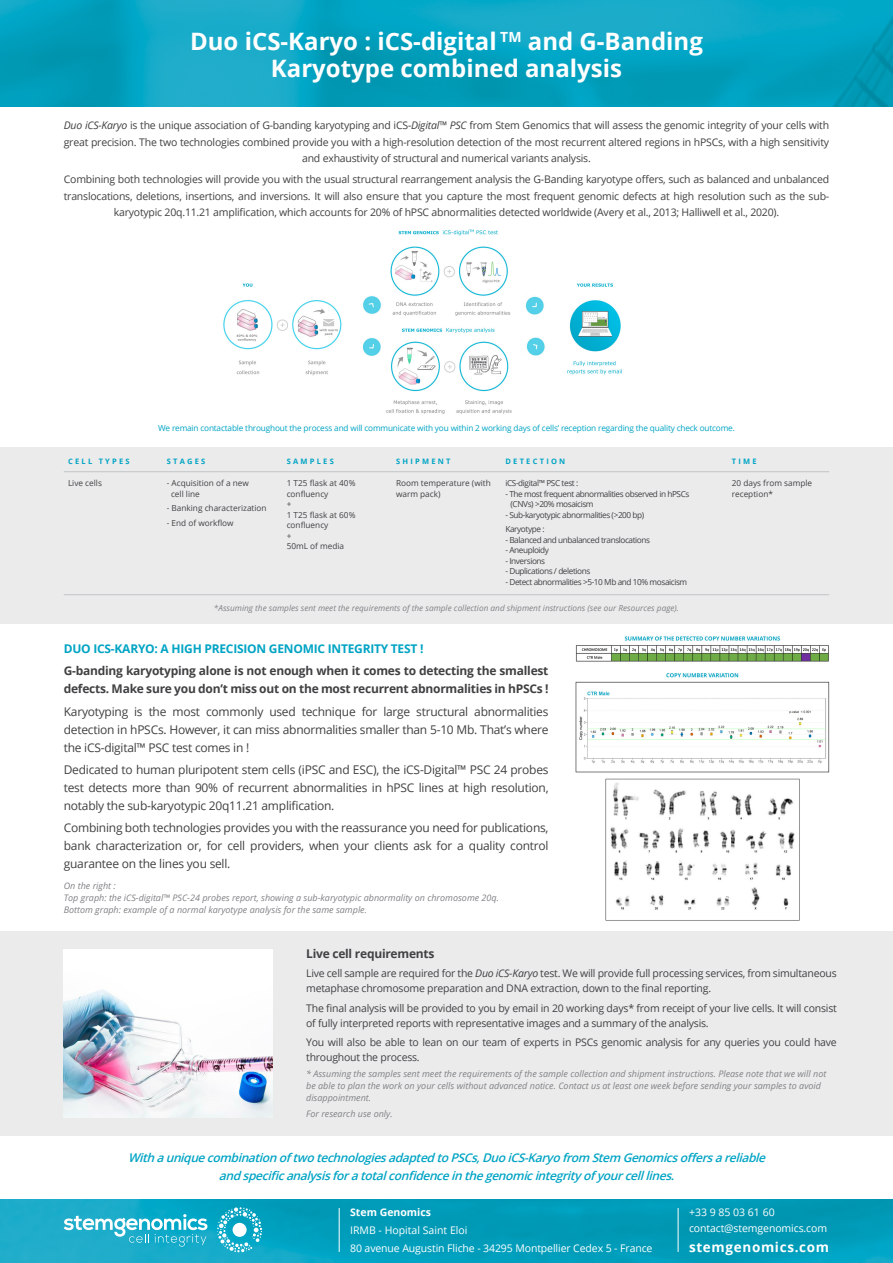
<style>
.page{position:relative;width:893px;height:1263px;background:#fff}
.page>*{position:absolute;margin:0;border:0;box-sizing:border-box;transform-origin:0 0}
.t1{font:700 24px/27px "Open Sans";color:#fff;text-align:center}
.t2{font:700 13.5px "Open Sans";letter-spacing:.05em;color:#fff}
.t3{font:12px/18px "Open Sans";letter-spacing:-.02em;color:#414042;text-align:justify}
.t4{font:italic 600 12px/18px "Open Sans";color:#00a4c4;text-align:center}
.t5{font:700 12px/18px "Open Sans";letter-spacing:-.02em;color:#414042}
.t6{font:700 12px "Open Sans";letter-spacing:-.02em;color:#00a4c4}
.t7{font:10.5px/16.5px "Open Sans";letter-spacing:-.02em;color:#414042}
.t8{font:10.5px/18px "Open Sans";letter-spacing:-.01em;color:#fff}
.t9{font:700 10.5px "Open Sans";color:#fff}
.t10{font:italic 9px/12px "Open Sans";color:#808285}
.t11{font:8.25px/10.5px "Open Sans";letter-spacing:-.05em;color:#414042}
.t12{font:8.25px/10.5px "Open Sans";color:#414042}
.t13{font:8.25px "Open Sans";letter-spacing:-.02em;color:#00a4c4}
.t14{font:italic 8.25px "Open Sans";color:#808285}
.t15{font:700 7.5px "Open Sans";letter-spacing:.3em;color:#00a4c4}
.s1{font-style:italic}
</style>
<div class="page">
<img style="left:0;top:0;width:893px;height:106px">
<img style="left:0;top:1199px;width:893px;height:64px">
<div style="left:0;top:931px;width:893px;height:205px;background:#ebebec"></div>
<img style="left:363px;top:229px;width:181px;height:87px">
<img style="left:362px;top:327px;width:183px;height:87px">
<img style="left:223px;top:283px;width:119px;height:93px">
<img style="left:567px;top:283px;width:55px;height:92px">
<div style="left:0;top:448px;width:893px;height:176px;background:#ebebec"></div>
<hr style="left:64px;top:471px;width:765px;height:1px;background:#c2c4c6">
<svg style="left:64px;top:1213px;width:143px;height:33px;background:#48bdd5"></svg>
<svg style="left:217px;top:1207px;width:45px;height:45px;background:#46bbd2"></svg>
<hr style="left:339px;top:1208px;width:1px;height:44px;background:#fff">
<hr style="left:678px;top:1208px;width:1px;height:44px;background:#fff">
<img style="left:575px;top:636px;width:255px;height:285px">
<div style="left:64px;top:949px;width:209px;height:168px;background:#fff"></div>
<img style="left:64px;top:990px;width:209px;height:127px">
<hr style="left:64px;top:594px;width:765px;height:1px;background:#c2c4c6">
<h1 class="t1" style="left:190px;top:27px;width:514px">Duo iCS-Karyo : iCS-digital <sup>TM</sup> and G-Banding<br>Karyotype combined analysis</h1>
<p class="t7" style="left:64px;top:117px;width:767px;text-align:center"><span class="s1">Duo iCS-Karyo</span> is the unique association of G-banding karyotyping and iCS<span class="s1">-Digital™ PSC</span> from Stem Genomics that will assess the genomic integrity of your cells with great precision. The two technologies combined provide you with a high-resolution detection of the most recurrent altered regions in hPSCs, with a high sensitivity and exhaustivity of structural and numerical variants analysis.</p>
<p class="t7" style="left:64px;top:171px;width:767px;text-align:center">Combining both technologies will provide you with the usual structural rearrangement analysis the G-Banding karyotype offers, such as balanced and unbalanced translocations, deletions, insertions, and inversions. It will also ensure that you capture the most frequent genomic defects at high resolution such as the sub&shy;karyotypic 20q.11.21 amplification, which accounts for 20% of hPSC abnormalities detected worldwide (Avery et al., 2013; Halliwell et al., 2020).</p>
<p class="t13" style="left:158px;top:422px;width:578px">We remain contactable throughout the process and will communicate with you within 2 working days of cells’ reception regarding the quality check outcome.</p>
<p class="t15" style="left:68px;top:456px;width:63px">CELL TYPES</p>
<p class="t15" style="left:167px;top:456px;width:40px">STAGES</p>
<p class="t15" style="left:287px;top:456px;width:49px">SAMPLES</p>
<p class="t15" style="left:396px;top:456px;width:56px">SHIPMENT</p>
<p class="t15" style="left:505px;top:456px;width:61px">DETECTION</p>
<p class="t15" style="left:732px;top:456px;width:26px">TIME</p>
<p class="t12" style="left:68px;top:478px;width:35px">Live cells</p>
<p class="t12" style="left:287px;top:478px;width:70px">1 T25 flask at 40% confluency<br>+<br>1 T25 flask at 60% confluency<br>+<br>50mL of media</p>
<p class="t12" style="left:732px;top:478px;width:82px">20 days from sample reception*</p>
<p class="t12" style="left:171px;top:478px;width:79px;text-indent:-4px">- Acquisition of a new cell line</p>
<p class="t12" style="left:167px;top:503px;width:101px">- Banking characterization</p>
<p class="t12" style="left:167px;top:518px;width:68px">- End of workflow</p>
<p class="t12" style="left:396px;top:478px;width:96px">Room temperature (with warm pack)</p>
<p class="t11" style="left:505px;top:478px;width:74px">iCS-digital™ PSC test :</p>
<p class="t11" style="left:511px;top:488px;width:180px;text-indent:-5px">- The most frequent abnormalities observed in hPSCs (CNVs) &gt;20% mosaicism</p>
<p class="t11" style="left:505px;top:507px;width:140px;line-height:14.7px">- Sub-karyotypic abnormalities (&gt;200 bp)<br>Karyotype :</p>
<p class="t11" style="left:505px;top:534px;width:146px">- Balanced and unbalanced translocations</p>
<p class="t11" style="left:505px;top:545px;width:45px">- Aneuploidy</p>
<p class="t11" style="left:505px;top:555px;width:41px">- Inversions</p>
<p class="t11" style="left:505px;top:566px;width:86px">- Duplications / deletions</p>
<p class="t11" style="left:505px;top:576px;width:183px">- Detect abnormalities &gt;5-10 Mb and 10% mosaicism</p>
<p class="t14" style="left:214px;top:603px;width:466px">*Assuming the samples sent meet the requirements of the sample collection and shipment instructions (see our Resources page).</p>
<p class="t6" style="left:64px;top:640px;width:361px">DUO ICS-KARYO: A HIGH PRECISION GENOMIC INTEGRITY TEST !</p>
<p class="t5" style="left:64px;top:662px;width:486px">G-banding karyotyping alone is not enough when it comes to detecting the smallest defects. Make sure you don’t miss out on the most recurrent abnormalities in hPSCs !</p>
<p class="t3" style="left:64px;top:702px;width:486px">Karyotyping is the most commonly used technique for large structural abnormalities detection in hPSCs. However, it can miss abnormalities smaller than 5-10 Mb. That’s where the iCS-digital™ PSC test comes in !</p>
<p class="t3" style="left:64px;top:760px;width:486px">Dedicated to human pluripotent stem cells (iPSC and ESC), the iCS-Digital™ PSC 24 probes test detects more than 90% of recurrent abnormalities in hPSC lines at high resolution, notably the sub-karyotypic 20q11.21 amplification.</p>
<p class="t3" style="left:64px;top:818px;width:486px">Combining both technologies provides you with the reassurance you need for publications, bank characterization or, for cell providers, when your clients ask for a quality control guarantee on the lines you sell.</p>
<p class="t10" style="left:64px;top:879px;width:437px">On the right :<br>Top graph: the iCS-digital™ PSC-24 probes report, showing a sub-karyotypic abnormality on chromosome 20q.<br>Bottom graph: example of a normal karyotype analysis for the same sample.</p>
<p class="t5" style="left:306px;top:944px;width:130px">Live cell requirements</p>
<p class="t7" style="left:306px;top:966px;width:532px;line-height:15px">Live cell sample are required for the <span class="s1">Duo iCS-Karyo</span> test. We will provide full processing services, from simultaneous metaphase chromosome preparation and DNA extraction, down to the final reporting.</p>
<p class="t7" style="left:306px;top:1000px;width:532px;line-height:15px">The final analysis will be provided to you by email in 20 working days* from receipt of your live cells. It will consist of fully interpreted reports with representative images and a summary of the analysis.</p>
<p class="t7" style="left:306px;top:1034px;width:532px;line-height:15px">You will also be able to lean on our team of experts in PSCs genomic analysis for any queries you could have throughout the process.</p>
<p class="t10" style="left:306px;top:1068px;width:522px">* Assuming the samples sent meet the requirements of the sample collection and shipment instructions. Please note that we will not be able to plan the work on your cells without advanced notice. Contact us at least one week before sending your samples to avoid disappointment.</p>
<p class="t10" style="left:306px;top:1108px;width:88px">For research use only.</p>
<p class="t4" style="left:128px;top:1148px;width:643px">WithauniquecombinationoftwotechnologiesadaptedtoPSCs,DuoiCS-Karyofrom Stem Genomicsoffersareliable andspecificanalysisforatotalconfidenceinthegenomicintegrityofyourcelllines.</p>
<p class="t9" style="left:350px;top:1205px;width:82px">Stem Genomics</p>
<p class="t8" style="left:350px;top:1221px;width:304px">IRMB - Hopital Saint Eloi<br>80 avenue Augustin Fliche - 34295 Montpellier Cedex 5 - France</p>
<p class="t8" style="left:689px;top:1203px;width:140px;line-height:16.5px">+33 9 85 03 61 60 contact@stemgenomics.com</p>
<p class="t2" style="left:689px;top:1237px;width:142px">stemgenomics.com</p>
</div>
